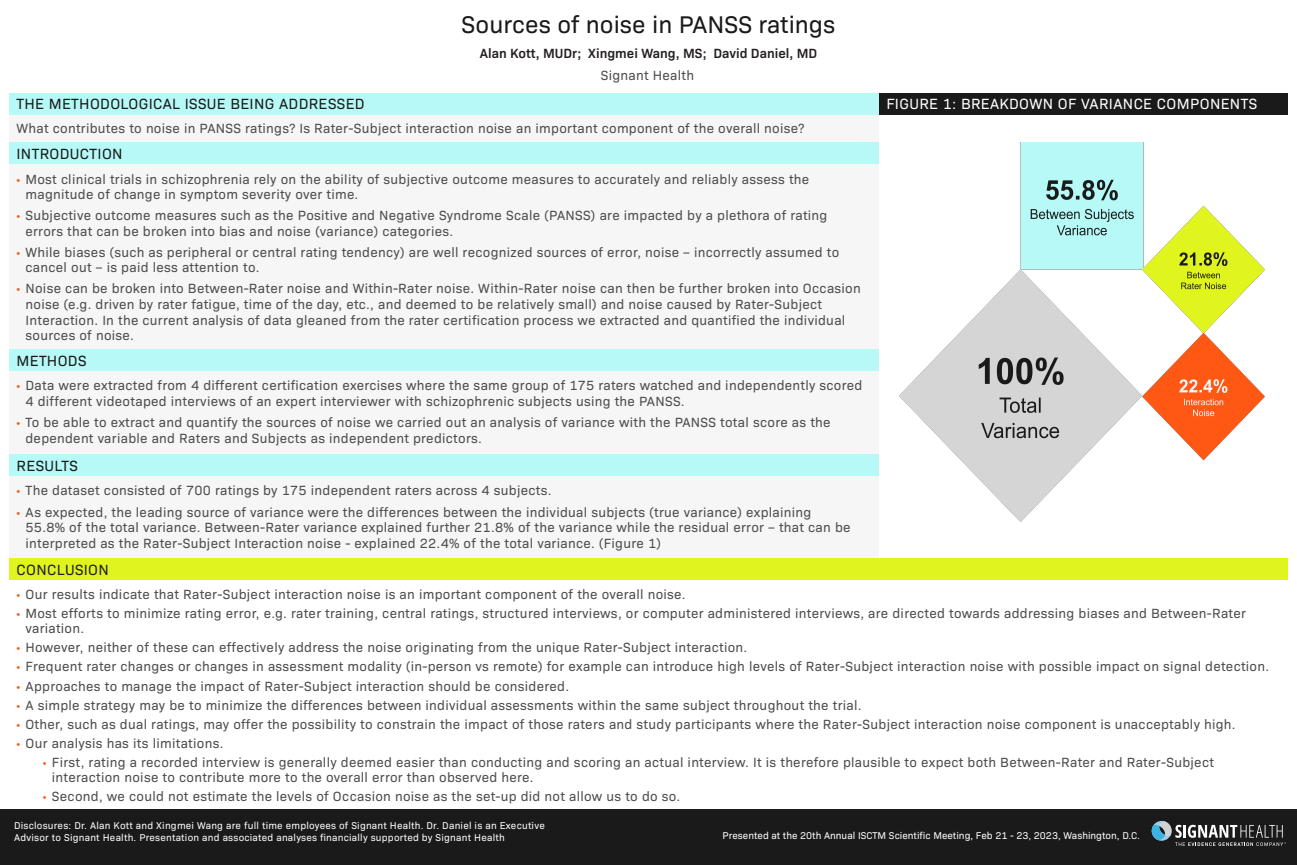
<style>
.page{position:relative;width:1297px;height:865px;background:#fff}
.page>*{position:absolute;margin:0;border:0;box-sizing:border-box;transform-origin:0 0}
.t1{font:24.5px "Bio Sans";color:#1a1a1a}
.t2{font:15px "Bio Sans";letter-spacing:.025em;color:#1a1a1a}
.t3{font:15px "Bio Sans";letter-spacing:.025em;color:#fff}
.t4{font:15px "Bio Sans";letter-spacing:.025em;color:#231f20}
.Bullet_Points{font:13.5px/15.5px "Bio Sans";letter-spacing:.02em;color:#4d4d4e}
.t5{font:600 13.5px "Bio Sans";color:#231f20}
.Conference_Info{font:10px/12px "Bio Sans";letter-spacing:.02em;color:#fff}
.Conference_Info-2{font:10px "Bio Sans";color:#fff}
.s1{font-family:"Myriad Pro";color:#ff5815}
</style>
<div class="page">
<div style="left:0;top:809px;width:1297px;height:56px;background:#1a1a1a"></div>
<div style="left:9px;top:100px;width:870px;height:476px;background:#f6f6f6"></div>
<div style="left:9px;top:142px;width:870px;height:21px;background:#b6f9f6"></div>
<div style="left:879px;top:93px;width:409px;height:21px;background:#1a1a1a"></div>
<div style="left:9px;top:558px;width:1279px;height:22px;background:#e0f51e"></div>
<div style="left:9px;top:349px;width:870px;height:21px;background:#b6f9f6"></div>
<div style="left:9px;top:93px;width:870px;height:21px;background:#b6f9f6"></div>
<img style="left:900px;top:142px;width:364px;height:379px">
<svg style="left:1152px;top:821px;width:134px;height:25px"></svg>
<div style="left:9px;top:454px;width:870px;height:21px;background:#b6f9f6"></div>
<p class="t2" style="left:16px;top:93px;width:350px">THE METHODOLOGICAL ISSUE BEING ADDRESSED</p>
<p class="t1" style="left:462px;top:6px;width:375px">Sources of noise in PANSS ratings</p>
<p class="t5" style="left:480px;top:43px;width:339px">Alan Kott, MUDr; Xingmei Wang, MS; David Daniel, MD</p>
<p class="Bullet_Points" style="left:601px;top:67px;width:95px">Signant Health</p>
<p class="Bullet_Points" style="left:16px;top:119px;width:789px">What contributes to noise in PANSS ratings? Is Rater-Subject interaction noise an important component of the overall noise?</p>
<p class="t2" style="left:16px;top:142px;width:108px">INTRODUCTION</p>
<p class="Bullet_Points" style="left:26px;top:170px;width:785px;text-indent:-9px"><span class="s1">•</span> Most clinical trials in schizophrenia rely on the ability of subjective outcome measures to accurately and reliably assess the magnitude of change in symptom severity over time.</p>
<p class="Bullet_Points" style="left:26px;top:207px;width:803px;text-indent:-9px"><span class="s1">•</span> Subjective outcome measures such as the Positive and Negative Syndrome Scale (PANSS) are impacted by a plethora of rating errors that can be broken into bias and noise (variance) categories.</p>
<p class="Bullet_Points" style="left:26px;top:243px;width:815px;text-indent:-9px"><span class="s1">•</span> While biases (such as peripheral or central rating tendency) are well recognized sources of error, noise – incorrectly assumed to cancel out – is paid less attention to.</p>
<p class="Bullet_Points" style="left:26px;top:280px;width:837px;text-indent:-9px"><span class="s1">•</span> Noise can be broken into Between-Rater noise and Within-Rater noise. Within-Rater noise can then be further broken into Occasion noise (e.g. driven by rater fatigue, time of the day, etc., and deemed to be relatively small) and noise caused by Rater-Subject Interaction. In the current analysis of data gleaned from the rater certification process we extracted and quantified the individual sources of noise.</p>
<p class="t2" style="left:16px;top:349px;width:72px">METHODS</p>
<p class="Bullet_Points" style="left:26px;top:377px;width:838px;text-indent:-9px"><span class="s1">•</span> Data were extracted from 4 different certification exercises where the same group of 175 raters watched and independently scored<br>4 different videotaped interviews of an expert interviewer with schizophrenic subjects using the PANSS.</p>
<p class="Bullet_Points" style="left:26px;top:413px;width:807px;text-indent:-9px"><span class="s1">•</span> To be able to extract and quantify the sources of noise we carried out an analysis of variance with the PANSS total score as the dependent variable and Raters and Subjects as independent predictors.</p>
<p class="t2" style="left:16px;top:454px;width:63px">RESULTS</p>
<p class="Bullet_Points" style="left:16px;top:482px;width:537px"><span class="s1">•</span> The dataset consisted of 700 ratings by 175 independent raters across 4 subjects.</p>
<p class="Bullet_Points" style="left:26px;top:503px;width:827px;text-indent:-9px"><span class="s1">•</span> As expected, the leading source of variance were the differences between the individual subjects (true variance) explaining<br>55.8% of the total variance. Between-Rater variance explained further 21.8% of the variance while the residual error – that can be interpreted as the Rater-Subject Interaction noise - explained 22.4% of the total variance. (Figure 1)</p>
<p class="t4" style="left:16px;top:558px;width:94px">CONCLUSION</p>
<p class="t3" style="left:886px;top:93px;width:372px">FIGURE 1: BREAKDOWN OF VARIANCE COMPONENTS</p>
<p class="Bullet_Points" style="left:16px;top:585px;width:671px"><span class="s1">•</span> Our results indicate that Rater-Subject interaction noise is an important component of the overall noise.</p>
<p class="Bullet_Points" style="left:26px;top:604px;width:1222px;text-indent:-9px"><span class="s1">•</span> Most efforts to minimize rating error, e.g. rater training, central ratings, structured interviews, or computer administered interviews, are directed towards addressing biases and Between-Rater variation.</p>
<p class="Bullet_Points" style="left:16px;top:639px;width:732px"><span class="s1">•</span> However, neither of these can effectively address the noise originating from the unique Rater-Subject interaction.</p>
<p class="Bullet_Points" style="left:16px;top:658px;width:1254px"><span class="s1">•</span> Frequent rater changes or changes in assessment modality (in-person vs remote) for example can introduce high levels of Rater-Subject interaction noise with possible impact on signal detection.</p>
<p class="Bullet_Points" style="left:16px;top:677px;width:554px"><span class="s1">•</span> Approaches to manage the impact of Rater-Subject interaction should be considered.</p>
<p class="Bullet_Points" style="left:16px;top:696px;width:847px"><span class="s1">•</span> A simple strategy may be to minimize the differences between individual assessments within the same subject throughout the trial.</p>
<p class="Bullet_Points" style="left:16px;top:715px;width:1221px"><span class="s1">•</span> Other, such as dual ratings, may offer the possibility to constrain the impact of those raters and study participants where the Rater-Subject interaction noise component is unacceptably high.</p>
<p class="Bullet_Points" style="left:16px;top:734px;width:209px"><span class="s1">•</span> Our analysis has its limitations.</p>
<p class="Bullet_Points" style="left:52px;top:753px;width:1163px;text-indent:-9px"><span class="s1">•</span> First, rating a recorded interview is generally deemed easier than conducting and scoring an actual interview. It is therefore plausible to expect both Between-Rater and Rater-Subject interaction noise to contribute more to the overall error than observed here.</p>
<p class="Bullet_Points" style="left:43px;top:787px;width:639px"><span class="s1">•</span> Second, we could not estimate the levels of Occasion noise as the set-up did not allow us to do so.</p>
<p class="Conference_Info" style="left:14px;top:819px;width:532px">Disclosures: Dr. Alan Kott and Xingmei Wang are full time employees of Signant Health. Dr. Daniel is an Executive<br>Advisor to Signant Health. Presentation and associated analyses financially supported by Signant Health</p>
<p class="Conference_Info-2" style="left:723px;top:828px;width:419px">Presented at the 20th Annual ISCTM Scientific Meeting, Feb 21 - 23, 2023, Washington, D.C.</p>
</div>
